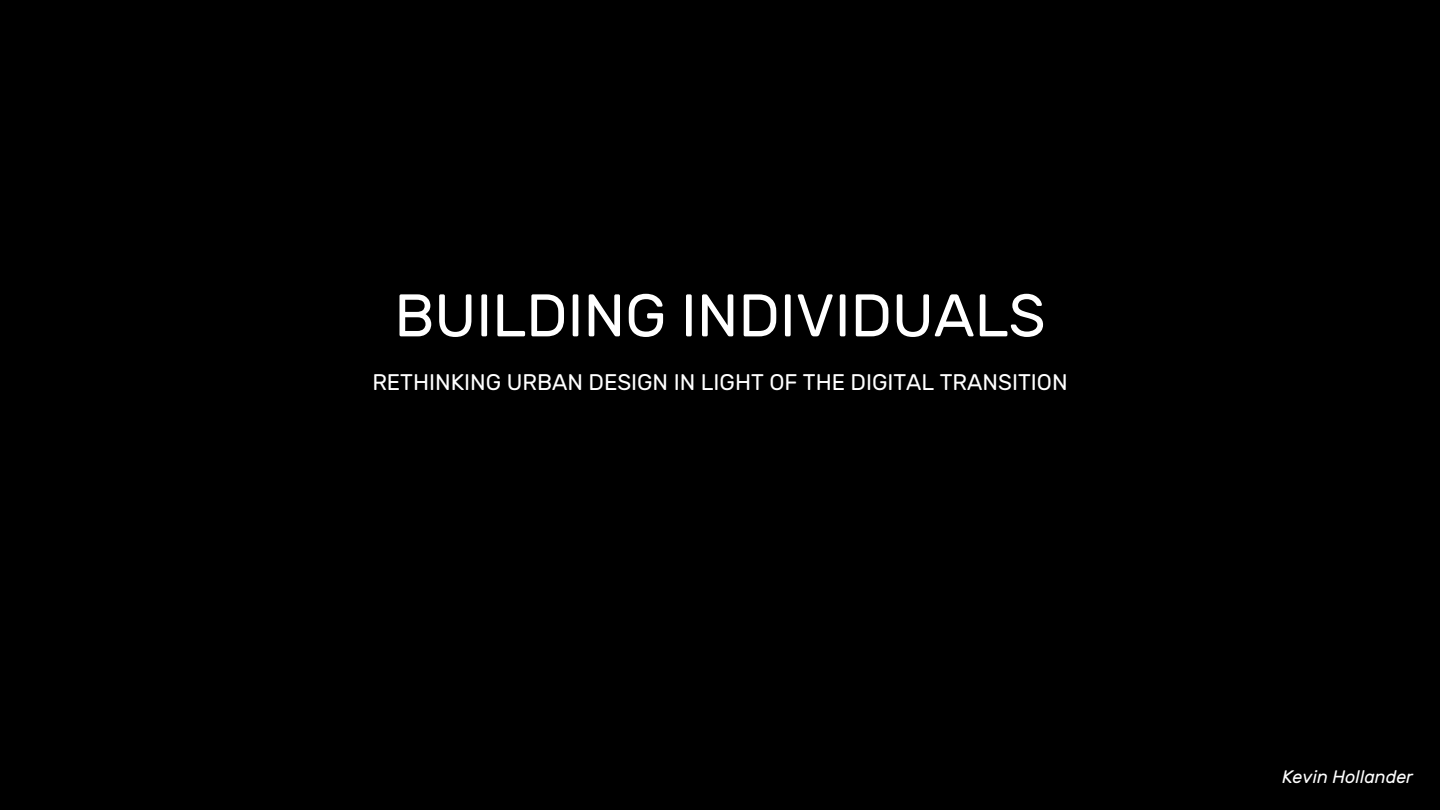
<style>
.page{position:relative;width:1440px;height:810px;background:#000}
.page>*{position:absolute;margin:0;border:0;box-sizing:border-box;transform-origin:0 0}
.t1{font:60px "Rubik";color:#fff}
.t2{font:22.5px "Rubik";color:#fff}
.t3{font:italic 18px "Rubik";color:#fff}
</style>
<div class="page">
<h1 class="t1" style="left:394px;top:282px;width:653px">BUILDING INDIVIDUALS</h1>
<p class="t2" style="left:372px;top:370px;width:697px">RETHINKING URBAN DESIGN IN LIGHT OF THE DIGITAL TRANSITION</p>
<p class="t3" style="left:1282px;top:767px;width:132px">Kevin Hollander</p>
</div>
